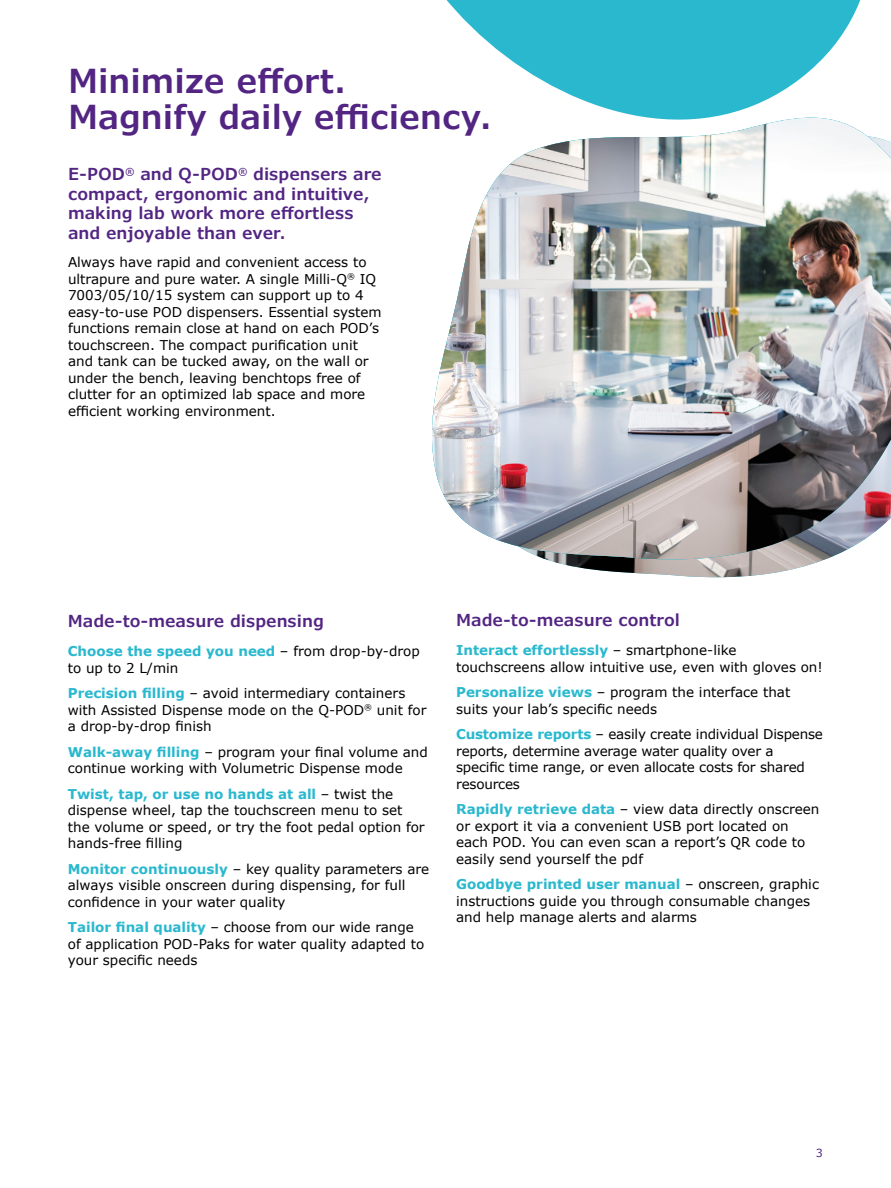
<style>
.page{position:relative;width:891px;height:1188px;background:#fff}
.page>*{position:absolute;margin:0;border:0;box-sizing:border-box;transform-origin:0 0}
.t1{font:600 33px/36px "Verdana Pro";color:#522583}
.t2{font:600 16.5px/19.5px "Verdana Pro";color:#522583}
.t3{font:13.5px/16.5px "Verdana";color:#000}
.t4{font:11.1px "Verdana Pro";color:#522583}
.s1{font-weight:700;color:#29b8ce}
</style>
<div class="page">
<img style="left:562px;top:564px;width:250px;height:14px">
<svg style="left:446px;top:0;width:415px;height:108px;fill:#29b8ce"></svg>
<svg style="left:548px;top:108px;width:275px;height:456px"></svg>
<img style="left:432px;top:118px;width:459px;height:442px">
<h1 class="t1" style="left:68px;top:64px;width:426px">Minimize effort.<br>Magnify daily efficiency.</h1>
<p class="t2" style="left:68px;top:164px;width:315px">E-POD<sup>®</sup> and Q-POD<sup>®</sup> dispensers are compact, ergonomic and intuitive, making lab work more effortless and enjoyable than ever.</p>
<p class="t3" style="left:68px;top:254px;width:315px">Always have rapid and convenient access to ultrapure and pure water. A single Milli-Q<sup>®</sup> IQ 7003/05/10/15 system can support up to 4 easy-to-use POD dispensers. Essential system functions remain close at hand on each POD’s touchscreen. The compact purification unit and tank can be tucked away, on the wall or under the bench, leaving benchtops free of clutter for an optimized lab space and more efficient working environment.</p>
<p class="t2" style="left:68px;top:612px;width:258px">Made-to-measure dispensing</p>
<p class="t3" style="left:68px;top:643px;width:354px"><span class="s1">Choose the speed you need</span> – from drop-by-drop to up to 2 L/min</p>
<p class="t3" style="left:68px;top:685px;width:360px"><span class="s1">Precision filling</span> – avoid intermediary containers with Assisted Dispense mode on the Q-POD<sup>®</sup> unit for a drop-by-drop finish</p>
<p class="t3" style="left:68px;top:744px;width:362px"><span class="s1">Walk-away filling</span> – program your final volume and continue working with Volumetric Dispense mode</p>
<p class="t3" style="left:68px;top:786px;width:358px"><span class="s1">Twist, tap, or use no hands at all</span> – twist the dispense wheel, tap the touchscreen menu to set the volume or speed, or try the foot pedal option for hands-free filling</p>
<p class="t3" style="left:68px;top:861px;width:363px"><span class="s1">Monitor continuously</span> – key quality parameters are always visible onscreen during dispensing, for full confidence in your water quality</p>
<p class="t3" style="left:68px;top:919px;width:358px"><span class="s1">Tailor final quality</span> – choose from our wide range of application POD-Paks for water quality adapted to your specific needs</p>
<p class="t2" style="left:456px;top:611px;width:225px">Made-to-measure control</p>
<p class="t3" style="left:456px;top:642px;width:368px"><span class="s1">Interact effortlessly</span> – smartphone-like touchscreens allow intuitive use, even with gloves on!</p>
<p class="t3" style="left:456px;top:684px;width:336px"><span class="s1">Personalize views</span> – program the interface that suits your lab’s specific needs</p>
<p class="t3" style="left:456px;top:726px;width:368px"><span class="s1">Customize reports</span> – easily create individual Dispense reports, determine average water quality over a specific time range, or even allocate costs for shared resources</p>
<p class="t3" style="left:456px;top:801px;width:365px"><span class="s1">Rapidly retrieve data</span> – view data directly onscreen or export it via a convenient USB port located on each POD. You can even scan a report’s QR code to easily send yourself the pdf</p>
<p class="t3" style="left:456px;top:876px;width:364px"><span class="s1">Goodbye printed user manual</span> – onscreen, graphic instructions guide you through consumable changes and help manage alerts and alarms</p>
<p class="t4" style="left:816px;top:1146px;width:9px">3</p>
</div>
